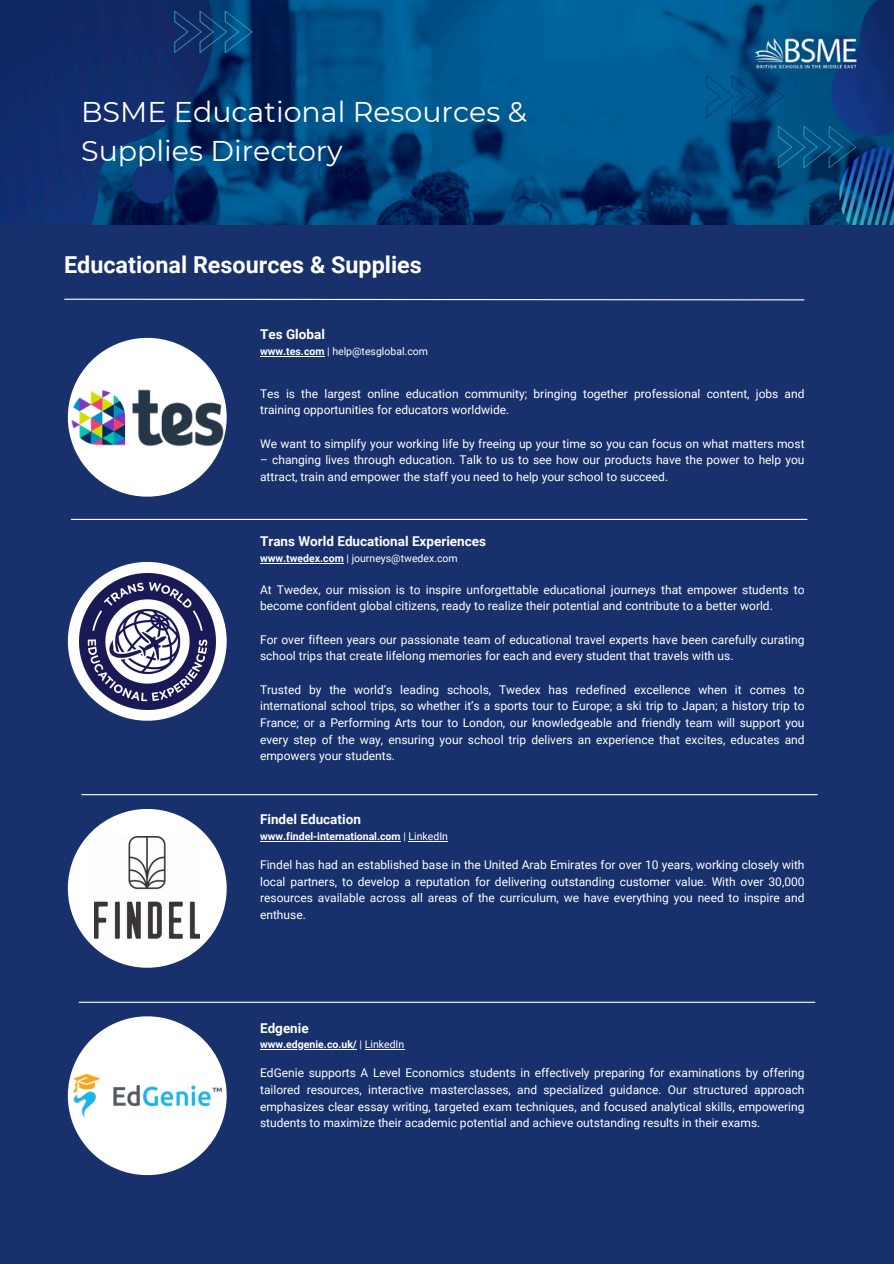
<style>
.page{position:relative;width:894px;height:1264px;background:#fff}
.page>*{position:absolute;margin:0;border:0;box-sizing:border-box;transform-origin:0 0}
.t1{font:28.5px/39.5px "Montserrat";color:#fff}
.t2{font:700 23.4px "Roboto";color:#fff}
.t3{font:700 13.5px "Roboto";color:#fff}
.t4{font:12px/16.6px "Roboto";color:#fff}
.t5{font:10.5px "Roboto";color:#fff}
.t6{font:700 10.5px "Roboto";color:#fff}
.s1{font-weight:700}
.s2{font-weight:400}
</style>
<div class="page">
<div style="left:0;top:0;width:893px;height:1263px;background:#18306c"></div>
<svg style="left:64px;top:298px;width:740px;height:3px"></svg>
<img style="left:0;top:0;width:893px;height:224px">
<svg style="left:68px;top:338px;width:158px;height:158px"></svg>
<hr style="left:71px;top:519px;width:735px;height:1px;background:#fff">
<svg style="left:68px;top:809px;width:158px;height:158px"></svg>
<img style="left:71px;top:389px;width:153px;height:57px">
<hr style="left:82px;top:794px;width:735px;height:1px;background:#fff">
<hr style="left:260px;top:563px;width:84px;height:1px;background:#fff">
<svg style="left:68px;top:562px;width:158px;height:158px"></svg>
<img style="left:79px;top:573px;width:136px;height:136px">
<img style="left:95px;top:837px;width:104px;height:102px">
<hr style="left:79px;top:1001px;width:735px;height:1px;background:#fff">
<svg style="left:68px;top:1016px;width:158px;height:159px"></svg>
<img style="left:73px;top:1074px;width:149px;height:42px">
<hr style="left:260px;top:355px;width:64px;height:1px;background:#fff">
<hr style="left:260px;top:840px;width:140px;height:1px;background:#fff">
<hr style="left:408px;top:840px;width:40px;height:1px;background:#fff">
<hr style="left:260px;top:1049px;width:97px;height:1px;background:#fff">
<hr style="left:365px;top:1049px;width:39px;height:1px;background:#fff">
<p class="t1" style="left:81px;top:92px;width:447px">BSME Educational Resources &amp;<br>Supplies Directory</p>
<h4 class="t2" style="left:64px;top:251px;width:359px">Educational Resources &amp; Supplies</h4>
<h3 class="t3" style="left:260px;top:326px;width:66px">Tes Global</h3>
<h4 class="t5" style="left:260px;top:345px;width:169px"><span class="s1">www.tes.com</span> | help@tesglobal.com</h4>
<h4 class="t4" style="left:260px;top:385px;width:546px">Tes is the largest online education community; bringing together professional content, jobs and training opportunities for educators worldwide.</h4>
<h4 class="t4" style="left:260px;top:435px;width:546px">We want to simplify your working life by freeing up your time so you can focus on what matters most</h4>
<h4 class="t4" style="left:260px;top:452px;width:546px">– changing lives through education. Talk to us to see how our products have the power to help you attract, train and empower the staff you need to help your school to succeed.</h4>
<h2 class="t3" style="left:260px;top:534px;width:227px">Trans World Educational Experiences</h2>
<h2 class="t5" style="left:260px;top:552px;width:199px"><span class="s1">www.twedex.com</span> | journeys@twedex.com</h2>
<p class="t4" style="left:260px;top:581px;width:546px">At Twedex, our mission is to inspire unforgettable educational journeys that empower students to become confident global citizens, ready to realize their potential and contribute to a better world.</p>
<p class="t4" style="left:260px;top:631px;width:546px">For over fifteen years our passionate team of educational travel experts have been carefully curating school trips that create lifelong memories for each and every student that travels with us.</p>
<p class="t4" style="left:260px;top:681px;width:546px;text-align:justify">Trusted by the world’s leading schools, Twedex has redefined excellence when it comes to international school trips, so whether it’s a sports tour to Europe; a ski trip to Japan; a history trip to France; or a Performing Arts tour to London, our knowledgeable and friendly team will support you every step of the way, ensuring your school trip delivers an experience that excites, educates and empowers your students.</p>
<p class="t3" style="left:260px;top:811px;width:102px">Findel Education</p>
<p class="t6" style="left:260px;top:830px;width:189px">www.findel-international.com <span class="s2">| LinkedIn</span></p>
<p class="t4" style="left:260px;top:856px;width:546px;text-align:justify">Findel has had an established base in the United Arab Emirates for over 10 years, working closely with local partners, to develop a reputation for delivering outstanding customer value. With over 30,000 resources available across all areas of the curriculum, we have everything you need to inspire and enthuse.</p>
<p class="t3" style="left:260px;top:1020px;width:50px">Edgenie</p>
<p class="t6" style="left:260px;top:1038px;width:146px">www.edgenie.co.uk/ <span class="s2">| LinkedIn</span></p>
<p class="t4" style="left:260px;top:1064px;width:546px;text-align:justify">EdGenie supports A Level Economics students in effectively preparing for examinations by offering tailored resources, interactive masterclasses, and specialized guidance. Our structured approach emphasizes clear essay writing, targeted exam techniques, and focused analytical skills, empowering students to maximize their academic potential and achieve outstanding results in their exams.</p>
</div>
